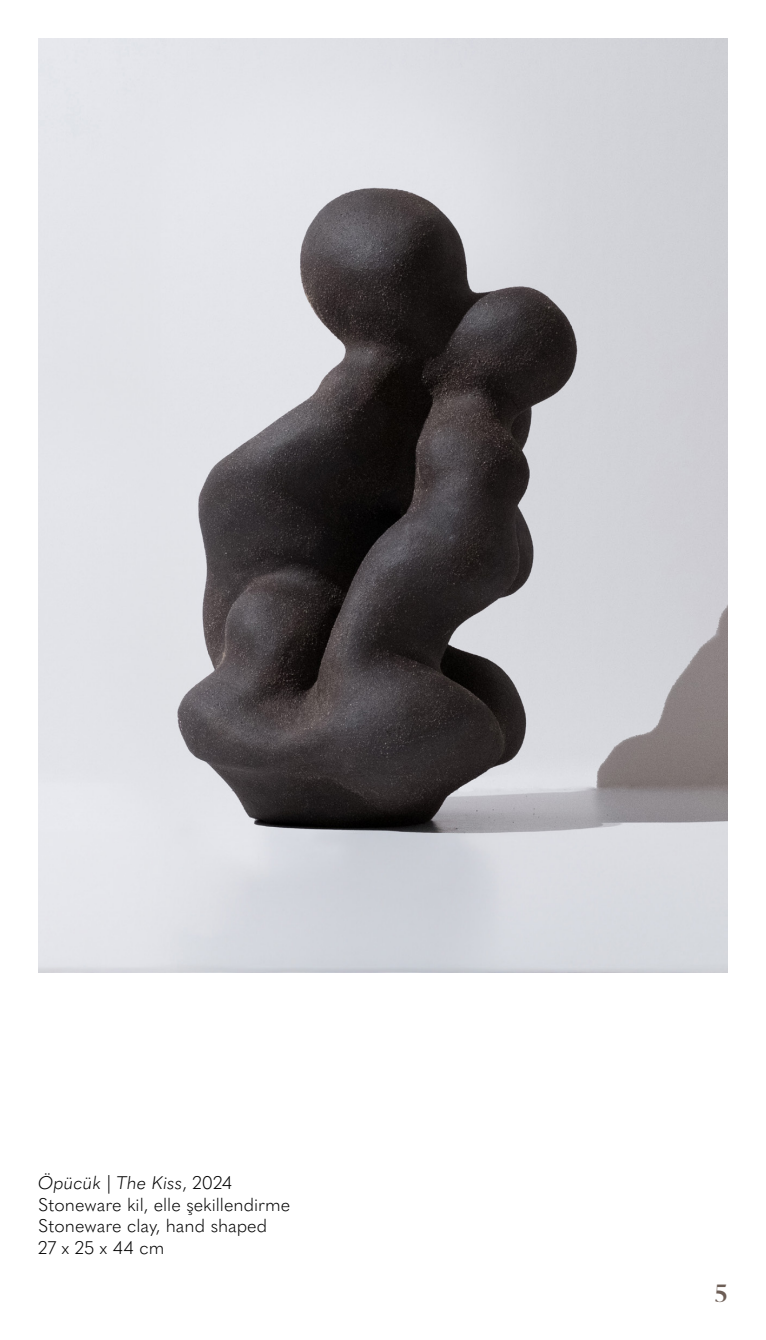
<style>
.page{position:relative;width:766px;height:1340px;background:#fff}
.page>*{position:absolute;margin:0;border:0;box-sizing:border-box;transform-origin:0 0}
.t1{font:24.75px "Tangerine";color:#6d5e56}
.t2{font:300 18px "Quasimoda";color:#000}
.t3{font:italic 300 18px "Quasimoda";color:#000}
.s1{font-style:normal}
</style>
<div class="page">
<img style="left:38px;top:38px;width:689px;height:934px">
<p class="t3" style="left:38px;top:1168px;width:195px">Öpücük | The Kiss<span class="s1">, 2024</span></p>
<p class="t2" style="left:38px;top:1190px;width:253px">Stoneware kil, elle şekillendirme</p>
<p class="t2" style="left:38px;top:1212px;width:230px">Stoneware clay, hand shaped</p>
<p class="t2" style="left:38px;top:1233px;width:128px">27 x 25 x 44 cm</p>
<h1 class="t1" style="left:713px;top:1277px;width:15px">5</h1>
</div>
